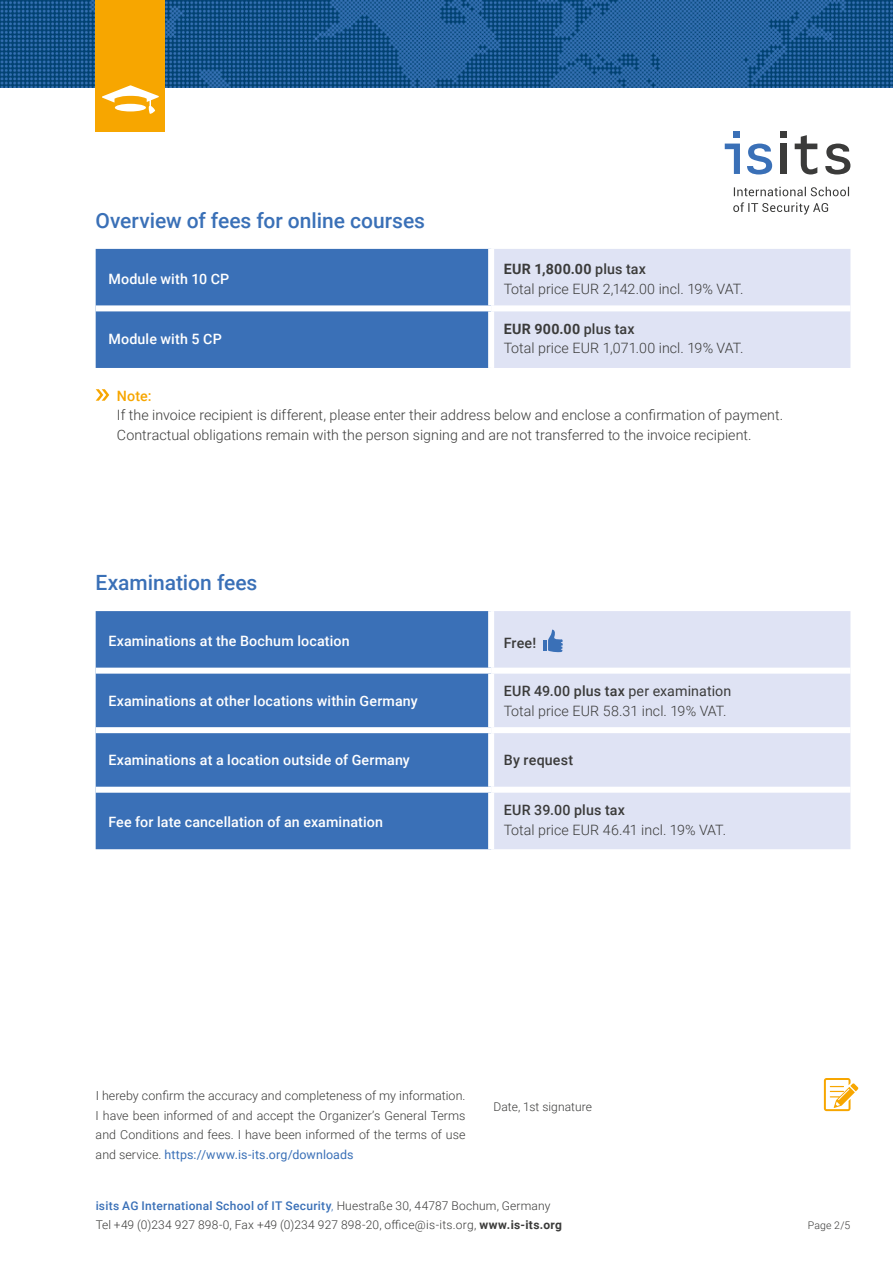
<style>
.page{position:relative;width:893px;height:1263px;background:#fff}
.page>*{position:absolute;margin:0;border:0;box-sizing:border-box;transform-origin:0 0}
.t1{font:500 21px "Roboto";color:#3a70b7}
.t2{font:300 14.25px/19.5px "Roboto";color:#3b3b3a}
.t3{font:500 14.25px "Roboto";letter-spacing:.01em;color:#fff}
.t4{font:500 14.25px "Roboto";letter-spacing:.01em;color:#3b3b3a}
.t5{font:500 14.25px "Roboto";color:#f7a600}
.t6{font:300 12.45px/19.5px "Roboto";letter-spacing:.005em;color:#3b3b3a;text-align:justify}
.t7{font:300 12px/18.5px "Roboto";letter-spacing:.01em;color:#3b3b3a}
.t8{font:300 10.5px "Roboto";color:#3b3b3a}
.s1{font-weight:700}
.s2{font-weight:500}
.s3{font-weight:400}
.s4{font-weight:400;color:#3a70b7}
.s5{font-weight:500;color:#3a70b7}
.s6{color:#3a70b7}
</style>
<div class="page">
<svg style="left:795px;top:135px;width:22px;height:39px"></svg>
<svg style="left:733px;top:202px;width:95px;height:13px"></svg>
<svg style="left:734px;top:187px;width:115px;height:9px"></svg>
<svg style="left:747px;top:144px;width:25px;height:30px"></svg>
<svg style="left:725px;top:144px;width:15px;height:30px"></svg>
<svg style="left:734px;top:131px;width:6px;height:6px"></svg>
<svg style="left:780px;top:131px;width:6px;height:6px"></svg>
<div style="left:780px;top:144px;width:6px;height:30px;background:#3b3b3a"></div>
<svg style="left:825px;top:144px;width:25px;height:30px"></svg>
<svg style="left:824px;top:1078px;width:34px;height:33px"></svg>
<div style="left:96px;top:249px;width:392px;height:119px;background:#3a70b7"></div>
<div style="left:494px;top:249px;width:356px;height:119px;background:#dfe3f4"></div>
<div style="left:96px;top:305px;width:395px;height:6px;background:#fff"></div>
<div style="left:491px;top:305px;width:359px;height:6px;background:#fff"></div>
<svg style="left:96px;top:389px;width:13px;height:12px"></svg>
<div style="left:96px;top:611px;width:392px;height:238px;background:#3a70b7"></div>
<div style="left:494px;top:611px;width:356px;height:238px;background:#dfe3f4"></div>
<div style="left:96px;top:668px;width:395px;height:6px;background:#fff"></div>
<div style="left:96px;top:727px;width:395px;height:6px;background:#fff"></div>
<div style="left:491px;top:668px;width:359px;height:6px;background:#fff"></div>
<div style="left:491px;top:727px;width:359px;height:6px;background:#fff"></div>
<div style="left:96px;top:787px;width:395px;height:6px;background:#fff"></div>
<div style="left:491px;top:787px;width:359px;height:6px;background:#fff"></div>
<svg style="left:543px;top:629px;width:20px;height:23px"></svg>
<img style="left:0;top:0;width:893px;height:88px">
<div style="left:96px;top:0;width:69px;height:131px;background:#f7a600"></div>
<svg style="left:102px;top:85px;width:57px;height:29px"></svg>
<h1 class="t1" style="left:96px;top:205px;width:331px">Overview of fees for online courses</h1>
<p class="t3" style="left:108px;top:269px;width:122px">Module with 10 CP</p>
<p class="t2" style="left:504px;top:259px;width:241px"><span class="s1">EUR 1,800.00</span> <span class="s2">plus tax<br></span>Total price EUR 2,142.00 incl. 19% VAT.</p>
<p class="t3" style="left:108px;top:328px;width:115px">Module with 5 CP</p>
<p class="t2" style="left:504px;top:318px;width:241px"><span class="s1">EUR 900.00</span> <span class="s2">plus tax<br></span>Total price EUR 1,071.00 incl. 19% VAT.</p>
<p class="t5" style="left:117px;top:386px;width:36px">Note:</p>
<p class="t2" style="left:117px;top:405px;width:668px">If the invoice recipient is different, please enter their address below and enclose a confirmation of payment.<br>Contractual obligations remain with the person signing and are not transferred to the invoice recipient.</p>
<h1 class="t1" style="left:96px;top:568px;width:163px">Examination fees</h1>
<p class="t3" style="left:108px;top:631px;width:243px">Examinations at the Bochum location</p>
<p class="t4" style="left:504px;top:633px;width:34px">Free!</p>
<p class="t3" style="left:108px;top:691px;width:311px">Examinations at other locations within Germany</p>
<p class="t2" style="left:504px;top:681px;width:229px"><span class="s2">EUR 49.00 plus tax</span> <span class="s3">per examination<br></span>Total price EUR 58.31 incl. 19% VAT.</p>
<p class="t3" style="left:108px;top:750px;width:303px">Examinations at a location outside of Germany</p>
<p class="t4" style="left:504px;top:750px;width:71px">By request</p>
<p class="t3" style="left:108px;top:812px;width:276px">Fee for late cancellation of an examination</p>
<p class="t4" style="left:504px;top:800px;width:123px">EUR 39.00 plus tax</p>
<p class="t2" style="left:504px;top:819px;width:224px">Total price EUR 46.41 incl. 19% VAT.</p>
<p class="t6" style="left:96px;top:1085px;width:371px">I hereby confirm the accuracy and completeness of my information.<br>I have been informed of and accept the Organizer’s General Terms and Conditions and fees. I have been informed of the terms of use and service. <span class="s4">https://www.is-its.org/downloads</span></p>
<p class="t7" style="left:493px;top:1097px;width:100px">Date, 1st signature</p>
<p class="t7" style="left:96px;top:1196px;width:468px"><span class="s5">isits AG International School of IT Security</span><span class="s6">,</span> Huestraße 30, 44787 Bochum, Germany<br>Tel +49 (0)234 927 898-0, Fax +49 (0)234 927 898-20, office@is-its.org, <span class="s1">www.is-its.org</span></p>
<p class="t8" style="left:808px;top:1218px;width:44px">Page 2/5</p>
</div>
